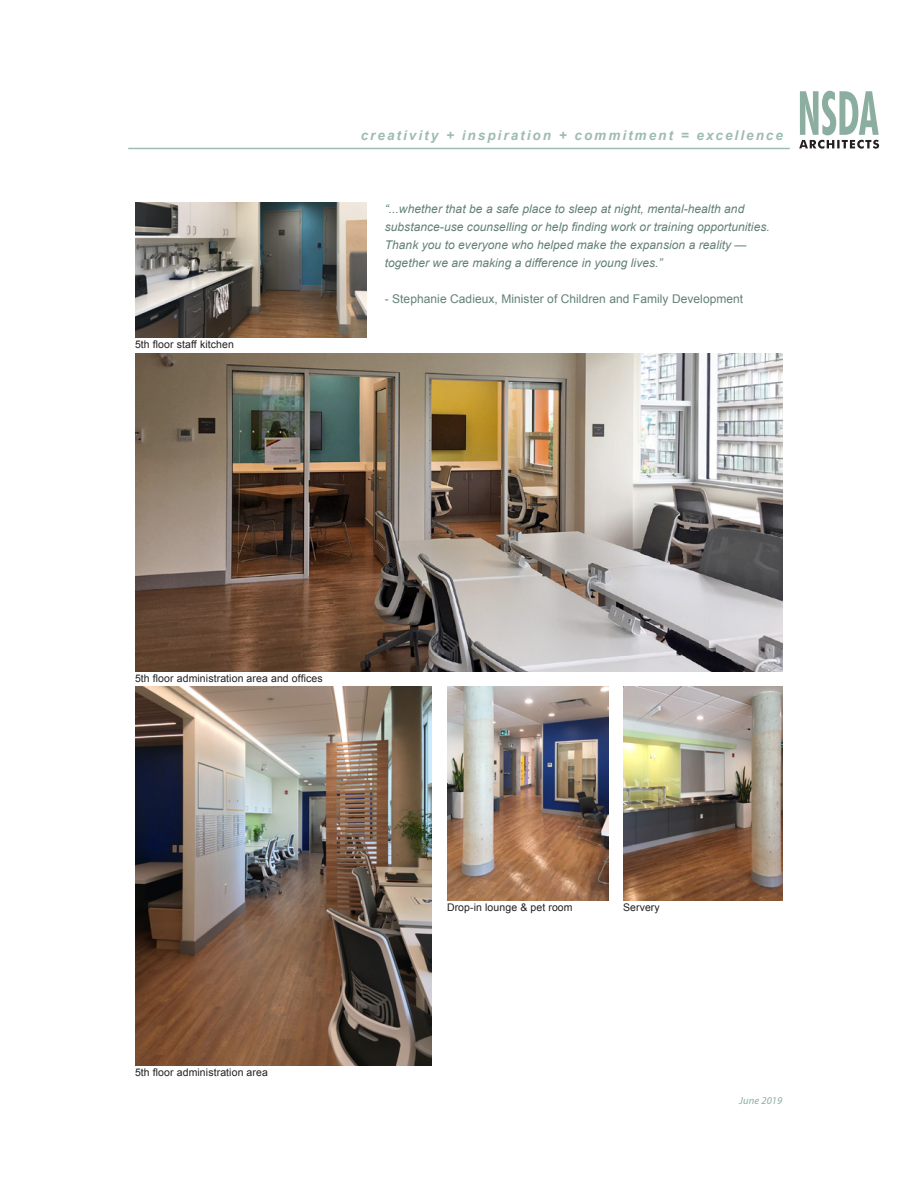
<style>
.page{position:relative;width:918px;height:1188px;background:#fff}
.page>*{position:absolute;margin:0;border:0;box-sizing:border-box;transform-origin:0 0}
.t1{font:italic 700 13.5px "Arial";letter-spacing:.15em;color:#9ebcb0}
.Body{font:italic 12px/18px "Arial";letter-spacing:.005em;color:#628077}
.Body-2{font:12px "Arial";letter-spacing:.005em;color:#628077}
.t2{font:10.5px "Arial";letter-spacing:.01em;color:#231f20}
.t3{font:italic 10.5px "Myriad Pro";letter-spacing:.01em;color:#8baea1}
</style>
<div class="page">
<svg style="left:799px;top:91px;width:80px;height:58px"></svg>
<hr style="left:128px;top:148px;width:662px;height:1px;background:#9ebcb0">
<img style="left:135px;top:687px;width:297px;height:379px">
<img style="left:447px;top:687px;width:161px;height:214px">
<img style="left:623px;top:687px;width:160px;height:214px">
<img style="left:135px;top:202px;width:232px;height:136px">
<img style="left:135px;top:353px;width:648px;height:319px">
<p class="t2" style="left:135px;top:338px;width:100px">5th floor staff kitchen</p>
<p class="t1" style="left:361px;top:127px;width:424px">creativity + inspiration + commitment = excellence</p>
<p class="Body" style="left:385px;top:200px;width:387px">“...whether that be a safe place to sleep at night, mental-health and substance-use counselling or help finding work or training opportunities.<br>Thank you to everyone who helped make the expansion a reality — together we are making a difference in young lives.”</p>
<p class="Body-2" style="left:385px;top:291px;width:360px">- Stephanie Cadieux, Minister of Children and Family Development</p>
<p class="t2" style="left:135px;top:672px;width:189px">5th floor administration area and offices</p>
<p class="t2" style="left:135px;top:1066px;width:134px">5th floor administration area</p>
<p class="t2" style="left:447px;top:901px;width:127px">Drop-in lounge &amp; pet room</p>
<p class="t2" style="left:623px;top:901px;width:38px">Servery</p>
<p class="t3" style="left:739px;top:1094px;width:45px">June 2019</p>
</div>
